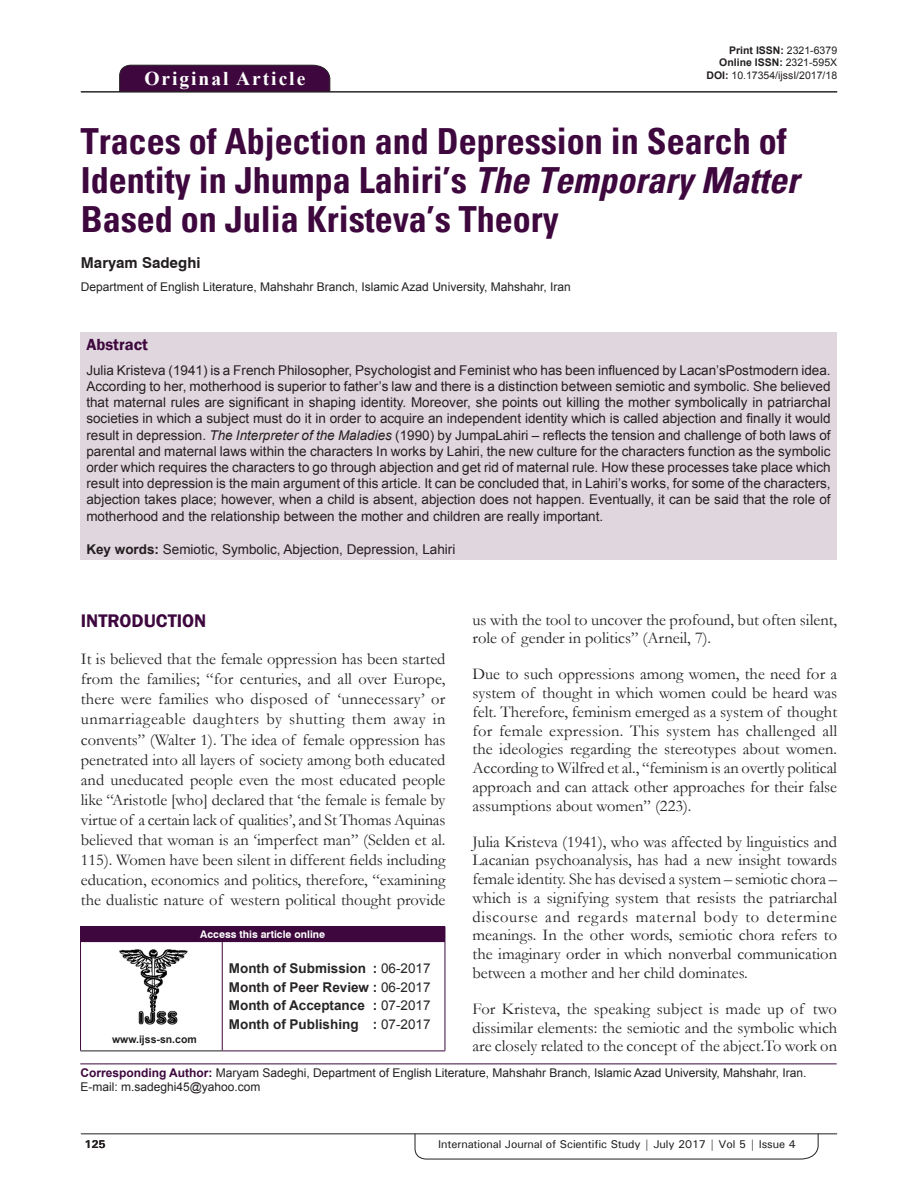
<style>
.page{position:relative;width:918px;height:1188px;background:#fff}
.page>*{position:absolute;margin:0;border:0;box-sizing:border-box;transform-origin:0 0}
.AT{font:700 condensed 36px/39px "Univers";color:#3e083e}
.AH{font:700 19.5px "Times New Roman";letter-spacing:.1em;color:#fff}
.t1{font:600 18.75px "Franklin Gothic";color:#3e083e}
.TX{font:16.5px/18.8px "Garamond";color:#231f20;text-align:justify}
.ABSH{font:600 16.5px "Franklin Gothic";color:#3e083e}
.AU{font:700 15px "Swiss 721 BT";color:#231f20}
.ABS_1{font:13.5px/16.2px "Arial";color:#231f20;text-align:justify}
.HIS{font:700 13.5px/18.8px "Arial";color:#282526;text-align:justify}
.KWD{font:13.5px "Arial";color:#231f20}
.ADD{font:12px/14.4px "Arial";color:#231f20}
.AFF{font:12px "Arial";color:#231f20}
.RF{font:500 11.25px "Univers";letter-spacing:-.01em;color:#231f20}
.t2{font:700 11.25px "Univers";color:#231f20}
.DOI{font:700 10.5px "Arial";color:#231f20}
.DOI-2{font:10.5px "Arial";color:#231f20}
.AAO{font:700 10.5px "Swiss 721 BT";color:#fff}
.Web{font:700 10.5px "Arial";color:#231f20}
.s1{font-weight:400}
.s2{font-weight:700}
.s3{font-style:italic}
.s4{font-weight:700;color:#3e083e}
</style>
<div class="page">
<svg style="left:415px;top:1133px;width:404px;height:26px"></svg>
<hr style="left:81px;top:1134px;width:756px;height:1px;background:#231f20">
<div style="left:119px;top:65px;width:211px;height:26px;background:#3e083e"></div>
<hr style="left:81px;top:91px;width:756px;height:1px;background:#231f20">
<div style="left:80px;top:332px;width:757px;height:228px;background:#e0d7de"></div>
<img style="left:119px;top:949px;width:69px;height:76px">
<div style="left:81px;top:926px;width:364px;height:16px;background:#3e083e"></div>
<svg style="left:80px;top:926px;width:1px;height:15px"></svg>
<svg style="left:445px;top:926px;width:1px;height:15px"></svg>
<hr style="left:80px;top:941px;width:142px;height:1px;background:#3e083e">
<hr style="left:80px;top:942px;width:1px;height:109px;background:#3e083e">
<hr style="left:80px;top:1051px;width:142px;height:1px;background:#231f20">
<hr style="left:222px;top:942px;width:1px;height:109px;background:#3e083e">
<hr style="left:445px;top:942px;width:1px;height:109px;background:#3e083e">
<hr style="left:222px;top:1051px;width:223px;height:1px;background:#3e083e">
<hr style="left:80px;top:1064px;width:757px;height:1px;background:#3e083e">
<p class="AH" style="left:144px;top:64px;width:162px">Original Article</p>
<p class="DOI" style="left:729px;top:42px;width:109px">Print ISSN: <span class="s1">2321-6379</span></p>
<p class="DOI" style="left:719px;top:55px;width:119px">Online ISSN: <span class="s1">2321-595X</span></p>
<p class="DOI-2" style="left:706px;top:68px;width:132px"><span class="s2">DOI:</span> 10.17354/ijssI/2017/18</p>
<p class="AT" style="left:81px;top:122px;width:719px">Traces of Abjection and Depression in Search of<br>Identity in Jhumpa Lahiri’s <span class="s3">The Temporary Matter<br></span>Based on Julia Kristeva’s Theory</p>
<p class="AU" style="left:81px;top:254px;width:121px">Maryam Sadeghi</p>
<p class="AFF" style="left:81px;top:279px;width:492px">Department of English Literature, Mahshahr Branch, Islamic Azad University, Mahshahr, Iran</p>
<p class="ABSH" style="left:86px;top:334px;width:63px">Abstract</p>
<p class="ABS_1" style="left:86px;top:362px;width:746px">Julia Kristeva (1941) is a French Philosopher, Psychologist and Feminist who has been influenced by Lacan’sPostmodern idea.<br>According to her, motherhood is superior to father’s law and there is a distinction between semiotic and symbolic. She believed that maternal rules are significant in shaping identity. Moreover, she points out killing the mother symbolically in patriarchal societies in which a subject must do it in order to acquire an independent identity which is called abjection and finally it would result in depression. <span class="s3">The Interpreter of the Maladies</span> (1990) by JumpaLahiri – reflects the tension and challenge of both laws of parental and maternal laws within the characters In works by Lahiri, the new culture for the characters function as the symbolic order which requires the characters to go through abjection and get rid of maternal rule. How these processes take place which result into depression is the main argument of this article. It can be concluded that, in Lahiri’s works, for some of the characters, abjection takes place; however, when a child is absent, abjection does not happen. Eventually, it can be said that the role of motherhood and the relationship between the mother and children are really important.</p>
<p class="KWD" style="left:86px;top:540px;width:371px"><span class="s2">Key words:</span> Semiotic, Symbolic, Abjection, Depression, Lahiri</p>
<p class="TX" style="left:473px;top:610px;width:366px">us with the tool to uncover the profound, but often silent, role of gender in politics” (Arneil, 7).</p>
<p class="TX" style="left:473px;top:664px;width:366px">Due to such oppressions among women, the need for a system of thought in which women could be heard was felt. Therefore, feminism emerged as a system of thought for female expression. This system has challenged all the ideologies regarding the stereotypes about women.<br>According to Wilfred et al., “feminism is an overtly political approach and can attack other approaches for their false assumptions about women” (223).</p>
<p class="TX" style="left:473px;top:832px;width:366px">Julia Kristeva (1941), who was affected by linguistics and Lacanian psychoanalysis, has had a new insight towards female identity. She has devised a system – semiotic chora – which is a signifying system that resists the patriarchal discourse and regards maternal body to determine meanings. In the other words, semiotic chora refers to the imaginary order in which nonverbal communication between a mother and her child dominates.</p>
<p class="TX" style="left:473px;top:999px;width:366px">For Kristeva, the speaking subject is made up of two dissimilar elements: the semiotic and the symbolic which are closely related to the concept of the abject.To work on</p>
<h1 class="t1" style="left:81px;top:609px;width:127px">INTRODUCTION</h1>
<p class="TX" style="left:81px;top:649px;width:366px;line-height:20.1px">It is believed that the female oppression has been started from the families; “for centuries, and all over Europe, there were families who disposed of ‘unnecessary’ or unmarriageable daughters by shutting them away in convents” (Walter 1). The idea of female oppression has penetrated into all layers of society among both educated and uneducated people even the most educated people like “Aristotle [who] declared that ‘the female is female by virtue of a certain lack of qualities’, and St Thomas Aquinas believed that woman is an ‘imperfect man” (Selden et al.<br>115). Women have been silent in different fields including education, economics and politics, therefore, “examining the dualistic nature of western political thought provide</p>
<p class="AAO" style="left:200px;top:928px;width:126px">Access this article online</p>
<p class="HIS" style="left:229px;top:959px;width:203px">Month of Submission : <span class="s1">06-2017<br></span>Month of Peer Review : <span class="s1">06-2017<br></span>Month of Acceptance : <span class="s1">07-2017<br></span>Month of Publishing : <span class="s1">07-2017</span></p>
<p class="ADD" style="left:80px;top:1066px;width:728px"><span class="s4">Corresponding Author:</span> Maryam Sadeghi, Department of English Literature, Mahshahr Branch, Islamic Azad University, Mahshahr, Iran.<br>E-mail: m.sadeghi45@yahoo.com</p>
<p class="Web" style="left:112px;top:1032px;width:86px">www.ijss-sn.com</p>
<p class="t2" style="left:84px;top:1137px;width:23px">125</p>
<p class="RF" style="left:438px;top:1137px;width:359px">International Journal of Scientific Study | July 2017 | Vol 5 | Issue 4</p>
</div>
